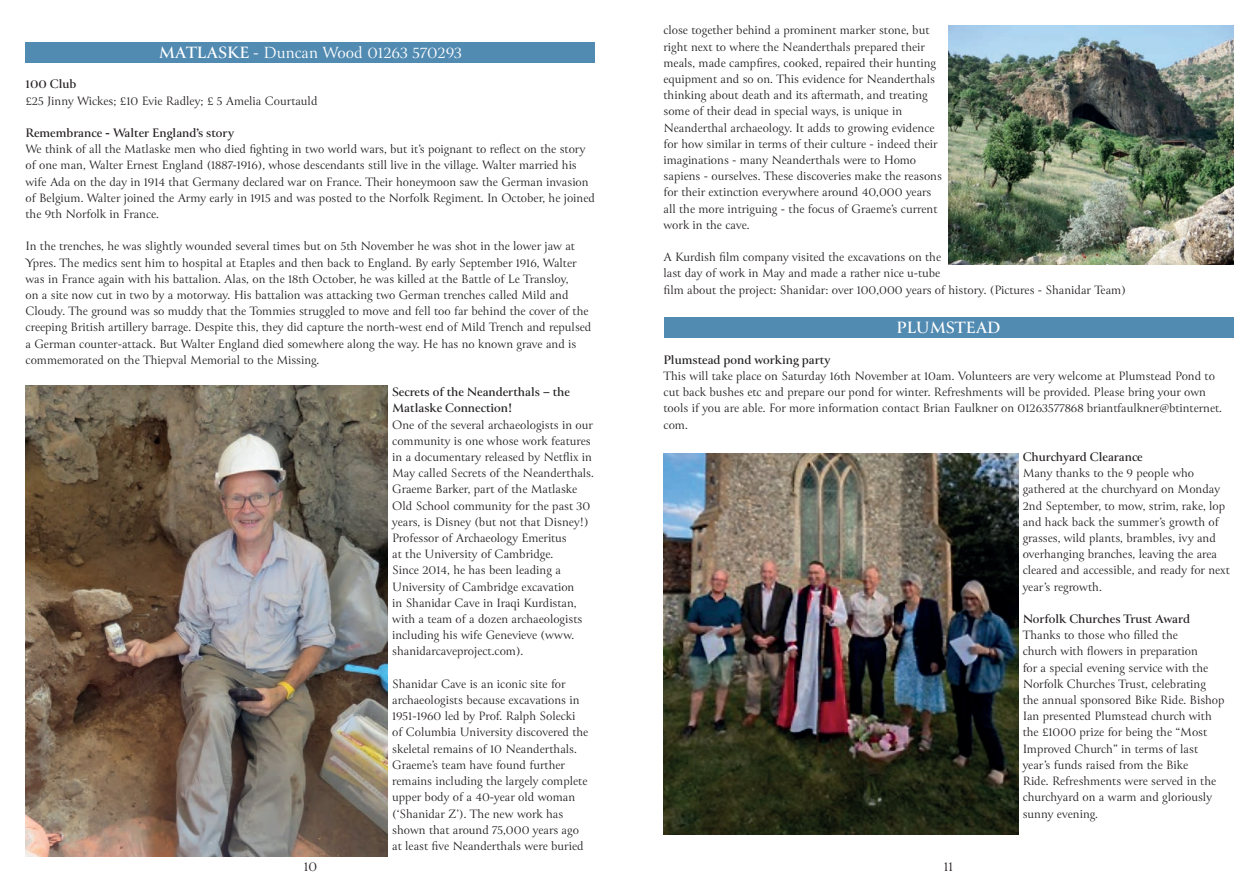
<style>
.page{position:relative;width:1259px;height:893px;background:#fff}
.page>*{position:absolute;margin:0;border:0;box-sizing:border-box;transform-origin:0 0}
.t1{font:18px "Canto";color:#fff}
.t2{font:700 18px "Canto";color:#fff}
.t3{font:15px "Canto";color:#231f20}
.t4{font:13.5px/16.2px "Canto";color:#231f20}
.t5{font:700 13.5px/16.2px "Canto";color:#231f20}
.s1{font-weight:700}
</style>
<div class="page">
<div style="left:26px;top:42px;width:569px;height:20px;background:#528bb2"></div>
<div style="left:663px;top:317px;width:570px;height:21px;background:#528bb2"></div>
<img style="left:26px;top:386px;width:362px;height:470px">
<img style="left:948px;top:26px;width:285px;height:238px">
<img style="left:663px;top:454px;width:355px;height:380px">
<h1 class="t1" style="left:159px;top:41px;width:305px"><span class="s1">MATLASKE</span> - Duncan Wood 01263 570293</h1>
<p class="t5" style="left:26px;top:76px;width:52px">100 Club</p>
<p class="t4" style="left:26px;top:93px;width:293px">£25 Jinny Wickes; £10 Evie Radley; £ 5 Amelia Courtauld</p>
<p class="t5" style="left:26px;top:124px;width:210px">Remembrance - Walter England’s story</p>
<p class="t4" style="left:26px;top:142px;width:571px">We think of all the Matlaske men who died fighting in two world wars, but it’s poignant to reflect on the story of one man, Walter Ernest England (1887-1916), whose descendants still live in the village. Walter married his wife Ada on the day in 1914 that Germany declared war on France. Their honeymoon saw the German invasion of Belgium. Walter joined the Army early in 1915 and was posted to the Norfolk Regiment. In October, he joined the 9th Norfolk in France.</p>
<p class="t4" style="left:26px;top:239px;width:567px">In the trenches, he was slightly wounded several times but on 5th November he was shot in the lower jaw at Ypres. The medics sent him to hospital at Etaples and then back to England. By early September 1916, Walter was in France again with his battalion. Alas, on the 18th October, he was killed at the Battle of Le Transloy,<br>on a site now cut in two by a motorway. His battalion was attacking two German trenches called Mild and Cloudy. The ground was so muddy that the Tommies struggled to move and fell too far behind the cover of the creeping British artillery barrage. Despite this, they did capture the north-west end of Mild Trench and repulsed a German counter-attack. But Walter England died somewhere along the way. He has no known grave and is commemorated on the Thiepval Memorial to the Missing.</p>
<p class="t5" style="left:392px;top:383px;width:179px">Secrets of the Neanderthals – the<br>Matlaske Connection!</p>
<p class="t4" style="left:392px;top:417px;width:203px">One of the several archaeologists in our community is one whose work features in a documentary released by Netflix in May called Secrets of the Neanderthals.<br>Graeme Barker, part of the Matlaske Old School community for the past 30 years, is Disney (but not that Disney!)<br>Professor of Archaeology Emeritus<br>at the University of Cambridge.<br>Since 2014, he has been leading a University of Cambridge excavation<br>in Shanidar Cave in Iraqi Kurdistan, with a team of a dozen archaeologists including his wife Genevieve (www. shanidarcaveproject.com).</p>
<p class="t4" style="left:392px;top:677px;width:198px">Shanidar Cave is an iconic site for archaeologists because excavations in 1951-1960 led by Prof. Ralph Solecki of Columbia University discovered the skeletal remains of 10 Neanderthals.<br>Graeme’s team have found further remains including the largely complete upper body of a 40-year old woman (‘Shanidar Z’). The new work has shown that around 75,000 years ago at least five Neanderthals were buried</p>
<p class="t4" style="left:663px;top:23px;width:280px">close together behind a prominent marker stone, but right next to where the Neanderthals prepared their meals, made campfires, cooked, repaired their hunting equipment and so on. This evidence for Neanderthals thinking about death and its aftermath, and treating some of their dead in special ways, is unique in Neanderthal archaeology. It adds to growing evidence for how similar in terms of their culture - indeed their imaginations - many Neanderthals were to Homo sapiens - ourselves. These discoveries make the reasons for their extinction everywhere around 40,000 years all the more intriguing - the focus of Graeme’s current work in the cave.</p>
<p class="t4" style="left:663px;top:250px;width:464px">A Kurdish film company visited the excavations on the<br>last day of work in May and made a rather nice u-tube<br>film about the project: Shanidar: over 100,000 years of history. (Pictures - Shanidar Team)</p>
<h1 class="t2" style="left:896px;top:316px;width:106px">PLUMSTEAD</h1>
<p class="t5" style="left:663px;top:351px;width:168px">Plumstead pond working party</p>
<p class="t4" style="left:663px;top:369px;width:560px">This will take place on Saturday 16th November at 10am. Volunteers are very welcome at Plumstead Pond to cut back bushes etc and prepare our pond for winter. Refreshments will be provided. Please bring your own tools if you are able. For more information contact Brian Faulkner on 01263577868 briantfaulkner@btinternet. com.</p>
<p class="t5" style="left:1022px;top:448px;width:121px">Churchyard Clearance</p>
<p class="t4" style="left:1022px;top:466px;width:209px">Many thanks to the 9 people who gathered at the churchyard on Monday 2nd September, to mow, strim, rake, lop and hack back the summer’s growth of grasses, wild plants, brambles, ivy and overhanging branches, leaving the area cleared and accessible, and ready for next year’s regrowth.</p>
<p class="t5" style="left:1022px;top:610px;width:169px">Norfolk Churches Trust Award</p>
<p class="t4" style="left:1022px;top:628px;width:203px">Thanks to those who filled the<br>church with flowers in preparation<br>for a special evening service with the Norfolk Churches Trust, celebrating the annual sponsored Bike Ride. Bishop Ian presented Plumstead church with the £1000 prize for being the “Most Improved Church” in terms of last year’s funds raised from the Bike<br>Ride. Refreshments were served in the churchyard on a warm and gloriously sunny evening.</p>
<p class="t3" style="left:304px;top:857px;width:15px">10</p>
<p class="t3" style="left:944px;top:857px;width:11px">11</p>
</div>
